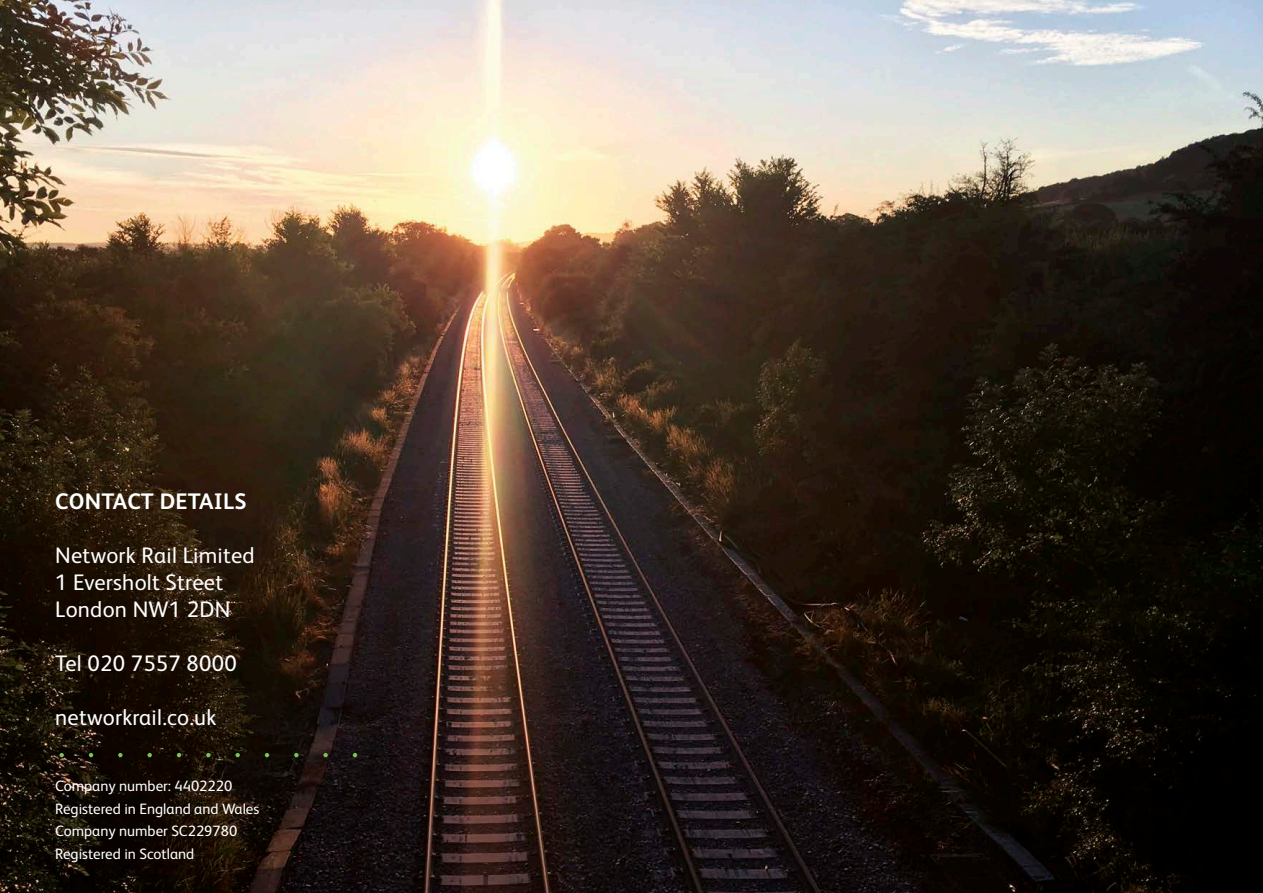
<style>
.page{position:relative;width:1263px;height:893px;background:#fff}
.page>*{position:absolute;margin:0;border:0;box-sizing:border-box;transform-origin:0 0}
.t1{font:22.5px "Network Rail Sans";letter-spacing:.01em;color:#fff}
.t2{font:700 22.5px "Network Rail Sans";letter-spacing:.01em;color:#fff}
.BODY_COPY{font:15px "Network Rail Sans";color:#fff}
</style>
<div class="page">
<img style="left:0;top:0;width:1263px;height:893px">
<svg style="left:177px;top:753px;width:4px;height:4px"></svg>
<svg style="left:60px;top:753px;width:4px;height:4px"></svg>
<svg style="left:89px;top:753px;width:4px;height:4px"></svg>
<svg style="left:118px;top:753px;width:5px;height:4px"></svg>
<svg style="left:147px;top:753px;width:5px;height:4px"></svg>
<svg style="left:206px;top:753px;width:5px;height:4px"></svg>
<svg style="left:235px;top:753px;width:5px;height:4px"></svg>
<svg style="left:294px;top:753px;width:4px;height:4px"></svg>
<svg style="left:265px;top:753px;width:4px;height:4px"></svg>
<svg style="left:323px;top:753px;width:5px;height:4px"></svg>
<svg style="left:353px;top:753px;width:4px;height:4px"></svg>
<p class="t2" style="left:55px;top:486px;width:193px">CONTACT DETAILS</p>
<p class="t1" style="left:55px;top:541px;width:201px">Network Rail Limited</p>
<p class="t1" style="left:55px;top:568px;width:169px">1 Eversholt Street</p>
<p class="t1" style="left:55px;top:595px;width:177px">London NW1 2DN</p>
<p class="t1" style="left:55px;top:649px;width:183px">Tel 020 7557 8000</p>
<p class="t1" style="left:55px;top:703px;width:163px">networkrail.co.uk</p>
<p class="BODY_COPY" style="left:55px;top:776px;width:179px">Company number: 4402220</p>
<p class="BODY_COPY" style="left:55px;top:799px;width:205px">Registered in England and Wales</p>
<p class="BODY_COPY" style="left:55px;top:821px;width:183px">Company number SC229780</p>
<p class="BODY_COPY" style="left:55px;top:844px;width:141px">Registered in Scotland</p>
</div>
